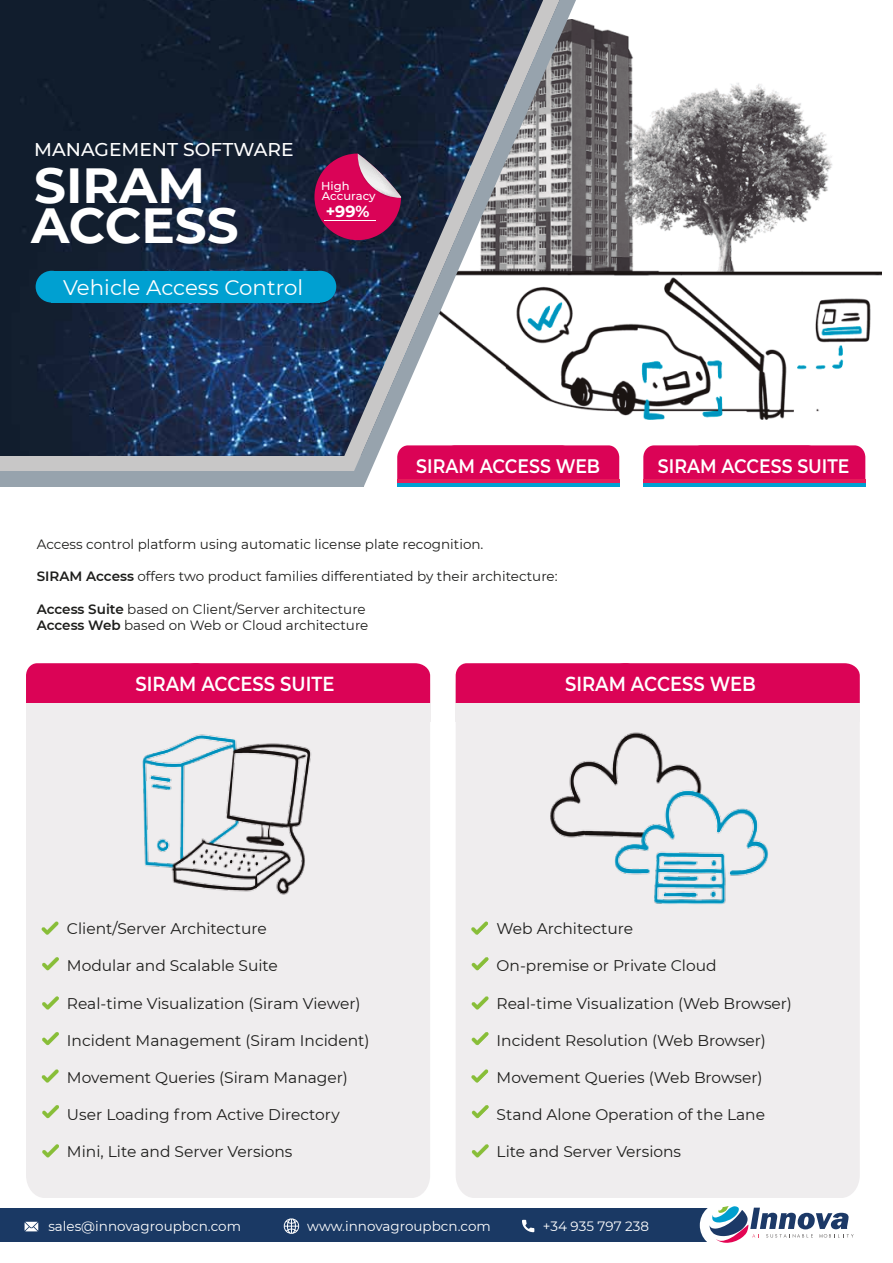
<style>
.page{position:relative;width:893px;height:1263px;background:#fff}
.page>*{position:absolute;margin:0;border:0;box-sizing:border-box;transform-origin:0 0}
.t1{font:700 49.35px "Montserrat";color:#fff}
.t2{font:21px "Montserrat";color:#fff}
.t3{font:600 20.25px "Montserrat";color:#fff;scale:.89 1}
.t4{font:600 19.5px "Montserrat";color:#fff;scale:.89 1}
.t5{font:500 18.45px "Montserrat";color:#fff}
.t6{font:700 15.9px "Montserrat";color:#fff}
.t7{font:15.45px "Montserrat";color:#1d1d1b}
.t8{font:13.5px/16.2px "Montserrat";color:#1d1d1b}
.t9{font:13.5px "Montserrat";color:#fff}
.t10{font:500 11.55px/10.1px "Montserrat";color:#fff}
.s1{font-weight:600}
</style>
<div class="page">
<div style="left:643px;top:445px;width:175px;height:51px;background:#db0356;border-radius:11px"></div>
<div style="left:690px;top:445px;width:175px;height:51px;background:#db0356;border-radius:11px"></div>
<svg style="left:643px;top:480px;width:222px;height:4px"></svg>
<hr style="left:643px;top:484px;width:222px;height:4px;background:#00a0d1">
<img style="left:594px;top:25px;width:287px;height:395px">
<div style="left:0;top:1208px;width:726px;height:34px;background:#1a3964"></div>
<div style="left:700px;top:1202px;width:46px;height:46px;background:#fff;border-radius:50%"></div>
<svg style="left:709px;top:1206px;width:145px;height:37px"></svg>
<svg style="left:25px;top:1222px;width:13px;height:9px"></svg>
<svg style="left:522px;top:1220px;width:12px;height:12px"></svg>
<svg style="left:283px;top:1218px;width:17px;height:16px"></svg>
<div style="left:444px;top:445px;width:175px;height:51px;background:#db0356;border-radius:11px"></div>
<img style="left:0;top:0;width:337px;height:456px">
<hr style="left:397px;top:479px;width:222px;height:4px;background:#e61d5a">
<div style="left:397px;top:483px;width:222px;height:5px;background:#00a0d1"></div>
<div style="left:373px;top:487px;width:520px;height:26px;background:#fff"></div>
<div style="left:51px;top:271px;width:269px;height:32px;background:#00a0d1"></div>
<div style="left:36px;top:271px;width:32px;height:32px;background:#00a0d1;border-radius:50%"></div>
<div style="left:304px;top:271px;width:32px;height:32px;background:#00a0d1;border-radius:50%"></div>
<svg style="left:337px;top:0;width:13px;height:456px;background:#192c48"></svg>
<div style="left:0;top:456px;width:368px;height:15px;background:#c8c7c7"></div>
<svg style="left:350px;top:0;width:244px;height:486px"></svg>
<div style="left:0;top:471px;width:364px;height:15px;background:#97a3ad"></div>
<svg style="left:314px;top:153px;width:87px;height:87px;background:#a31f59"></svg>
<hr style="left:325px;top:220px;width:51px;height:1px;background:#fff">
<div style="left:26px;top:722px;width:404px;height:476px;background:#efedee"></div>
<svg style="left:42px;top:921px;width:16px;height:14px"></svg>
<svg style="left:42px;top:957px;width:17px;height:13px"></svg>
<svg style="left:42px;top:996px;width:17px;height:13px"></svg>
<svg style="left:42px;top:1032px;width:17px;height:13px"></svg>
<svg style="left:42px;top:1069px;width:17px;height:14px"></svg>
<svg style="left:42px;top:1105px;width:17px;height:13px"></svg>
<svg style="left:42px;top:1144px;width:17px;height:13px"></svg>
<div style="left:26px;top:663px;width:404px;height:40px;background:#db0356"></div>
<div style="left:26px;top:703px;width:404px;height:19px;background:#efedee"></div>
<div style="left:456px;top:722px;width:404px;height:476px;background:#efedee"></div>
<svg style="left:471px;top:921px;width:17px;height:14px"></svg>
<svg style="left:472px;top:957px;width:17px;height:13px"></svg>
<svg style="left:472px;top:996px;width:17px;height:13px"></svg>
<svg style="left:472px;top:1032px;width:17px;height:13px"></svg>
<svg style="left:471px;top:1069px;width:17px;height:14px"></svg>
<svg style="left:472px;top:1105px;width:17px;height:13px"></svg>
<svg style="left:472px;top:1144px;width:17px;height:13px"></svg>
<div style="left:456px;top:663px;width:404px;height:40px;background:#db0356"></div>
<div style="left:456px;top:703px;width:404px;height:19px;background:#efedee"></div>
<img style="left:117px;top:722px;width:215px;height:192px">
<img style="left:535px;top:722px;width:247px;height:212px">
<p class="t5" style="left:35px;top:129px;width:236px">SOFTWARE DE GESTIÓN</p>
<p class="t5" style="left:34px;top:136px;width:261px">MANAGEMENT SOFTWARE</p>
<h1 class="t1" style="left:34px;top:150px;width:173px">SIRAM</h1>
<h1 class="t1" style="left:31px;top:190px;width:209px">ACCESS</h1>
<p class="t10" style="left:321px;top:180px;width:56px">High<br>Accuracy</p>
<p class="t6" style="left:326px;top:200px;width:45px">+99%</p>
<h2 class="t2" style="left:63px;top:273px;width:241px">Vehicle Access Control</h2>
<h2 class="t2" style="left:45px;top:273px;width:306px">Control de a cesos vehicular</h2>
<p class="t4" style="left:416px;top:452px;width:208px">SIRAM ACCESS WEB</p>
<p class="t8" style="left:37px;top:536px;width:448px">Access control platform using automatic license plate recognition.</p>
<p class="t8" style="left:37px;top:568px;width:522px"><span class="s1">SIRAM Access</span> offers two product families differentiated by their architecture:</p>
<p class="t8" style="left:37px;top:600px;width:333px"><span class="s1">Access Suite</span> based on Client/Server architecture<br><span class="s1">Access Web</span> based on Web or Cloud architecture</p>
<p class="t4" style="left:658px;top:452px;width:217px">SIRAM ACCESS SUITE</p>
<h3 class="t3" style="left:135px;top:670px;width:225px">SIRAM ACCESS SUITE</h3>
<p class="t7" style="left:67px;top:918px;width:201px">Client/Server Architecture</p>
<p class="t7" style="left:67px;top:955px;width:212px">Modular and Scalable Suite</p>
<p class="t7" style="left:67px;top:992px;width:295px">Real-time Visualization (Siram Viewer)</p>
<p class="t7" style="left:67px;top:1029px;width:304px">Incident Management (Siram Incident)</p>
<p class="t7" style="left:67px;top:1066px;width:282px">Movement Queries (Siram Manager)</p>
<p class="t7" style="left:67px;top:1104px;width:274px">User Loading from Active Directory</p>
<p class="t7" style="left:67px;top:1141px;width:227px">Mini, Lite and Server Versions</p>
<h3 class="t3" style="left:565px;top:670px;width:216px">SIRAM ACCESS WEB</h3>
<p class="t7" style="left:497px;top:918px;width:138px">Web Architecture</p>
<p class="t7" style="left:497px;top:955px;width:221px">On-premise or Private Cloud</p>
<p class="t7" style="left:497px;top:992px;width:297px">Real-time Visualization (Web Browser)</p>
<p class="t7" style="left:497px;top:1029px;width:271px">Incident Resolution (Web Browser)</p>
<p class="t7" style="left:497px;top:1066px;width:267px">Movement Queries (Web Browser)</p>
<p class="t7" style="left:497px;top:1104px;width:270px">Stand Alone Operation of the Lane</p>
<p class="t7" style="left:497px;top:1141px;width:186px">Lite and Server Versions</p>
<p class="t9" style="left:48px;top:1216px;width:194px">sales@innovagroupbcn.com</p>
<p class="t9" style="left:307px;top:1216px;width:185px">www.innovagroupbcn.com</p>
<p class="t9" style="left:543px;top:1217px;width:108px">+34 935 797 238</p>
</div>
